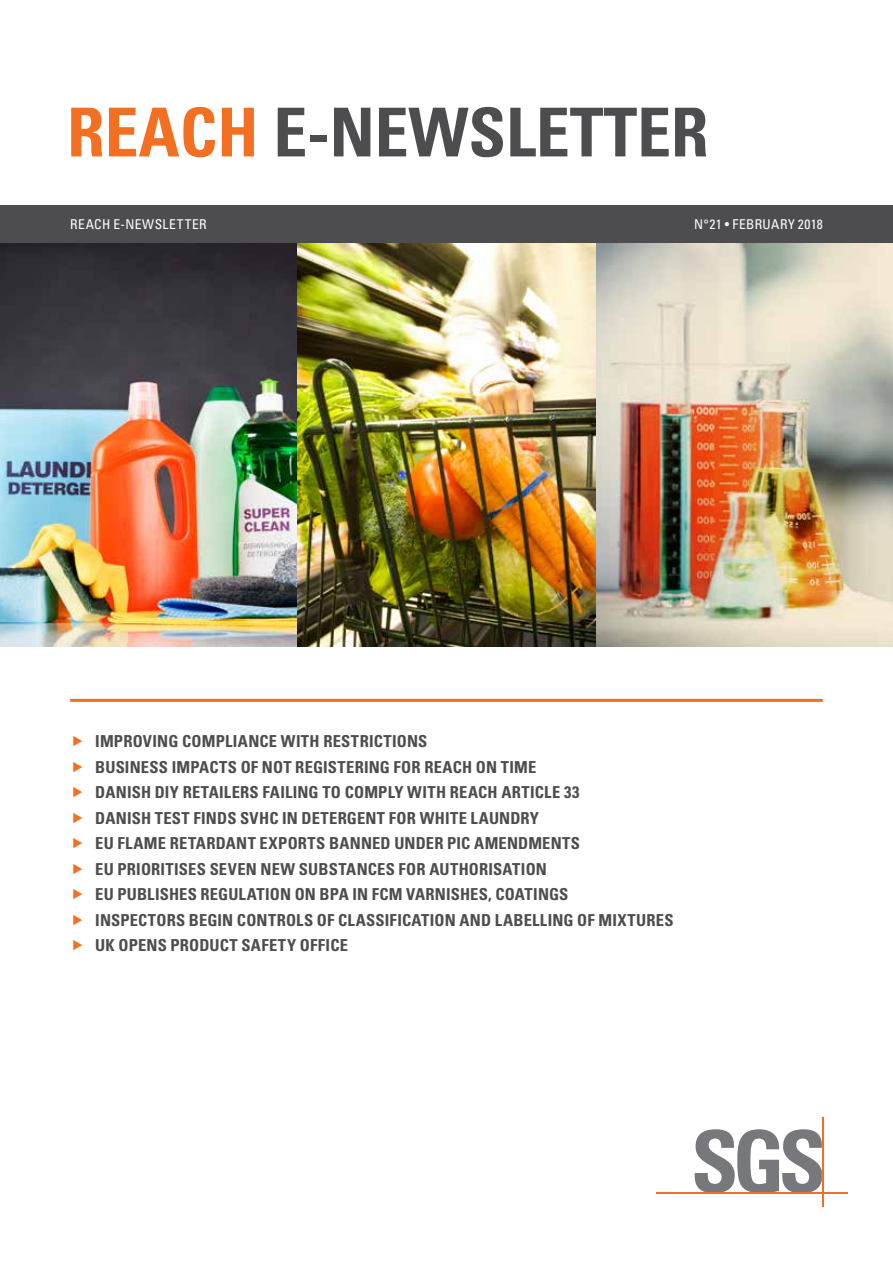
<style>
.page{position:relative;width:893px;height:1263px;background:#fff}
.page>*{position:absolute;margin:0;border:0;box-sizing:border-box;transform-origin:0 0}
.t1{font:700 condensed 67.5px "Univers LT";color:#4d4d4f}
.t2{font:700 condensed 16.5px/25.5px "Univers LT";letter-spacing:.01em;color:#4d4d4f}
.t3{font:condensed 13.5px "Univers LT";letter-spacing:.035em;color:#fff}
.s1{color:#f36f21}
</style>
<div class="page">
<img style="left:595px;top:242px;width:298px;height:404px">
<img style="left:0;top:242px;width:595px;height:404px">
<div style="left:0;top:205px;width:893px;height:37px;background:#4d4d4f"></div>
<hr style="left:70px;top:699px;width:753px;height:3px;background:#f36f21">
<svg style="left:694px;top:1129px;width:128px;height:63px"></svg>
<hr style="left:656px;top:1192px;width:191px;height:1px;background:#f36f21">
<hr style="left:822px;top:1117px;width:1px;height:89px;background:#f36f21">
<h1 class="t1" style="left:67px;top:91px;width:643px"><span class="s1">REACH</span> E-NEWSLETTER</h1>
<p class="t3" style="left:70px;top:216px;width:138px">REACH E-NEWSLETTER</p>
<p class="t3" style="left:694px;top:216px;width:130px">N°21 • FEBRUARY 2018</p>
<p class="t2" style="left:95px;top:728px;width:580px">IMPROVING COMPLIANCE WITH RESTRICTIONS<br>BUSINESS IMPACTS OF NOT REGISTERING FOR REACH ON TIME<br>DANISH DIY RETAILERS FAILING TO COMPLY WITH REACH ARTICLE 33<br>DANISH TEST FINDS SVHC IN DETERGENT FOR WHITE LAUNDRY<br>EU FLAME RETARDANT EXPORTS BANNED UNDER PIC AMENDMENTS<br>EU PRIORITISES SEVEN NEW SUBSTANCES FOR AUTHORISATION<br>EU PUBLISHES REGULATION ON BPA IN FCM VARNISHES, COATINGS<br>INSPECTORS BEGIN CONTROLS OF CLASSIFICATION AND LABELLING OF MIXTURES UK OPENS PRODUCT SAFETY OFFICE</p>
</div>
